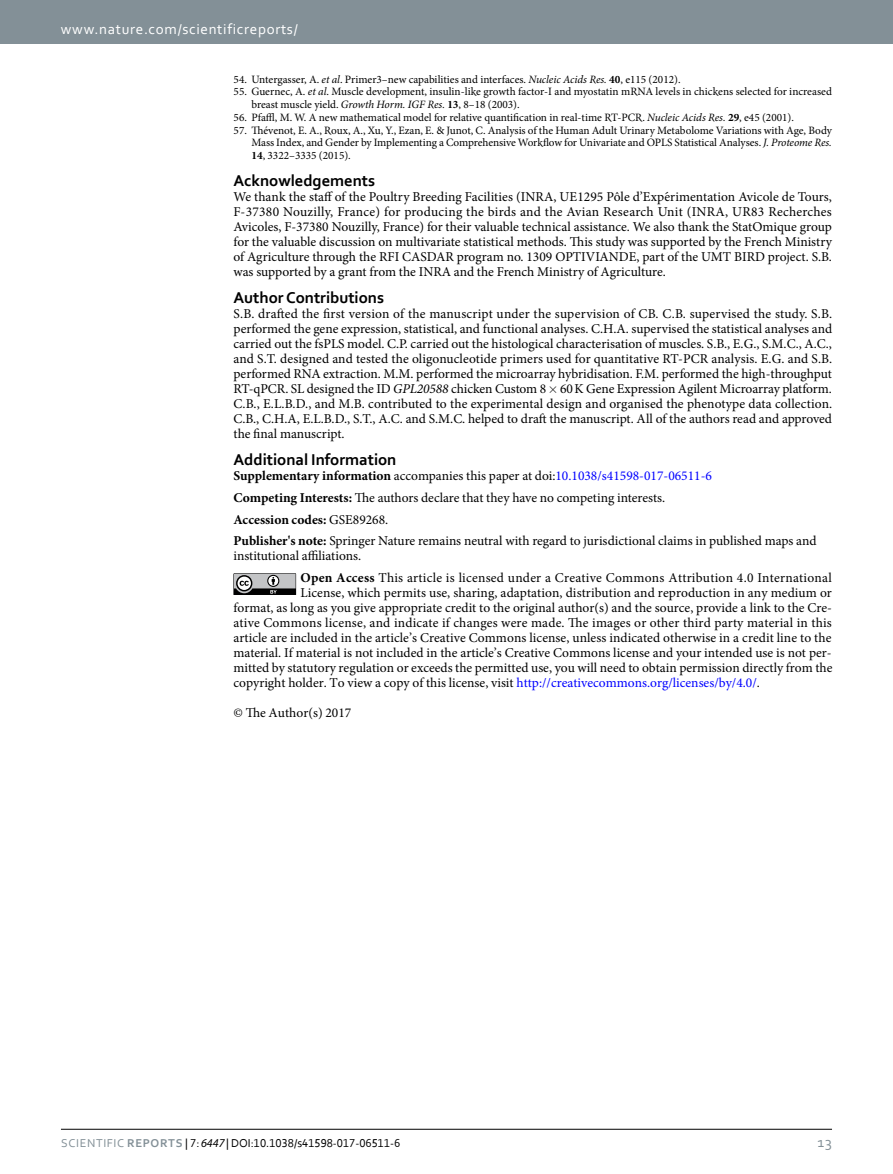
<style>
.page{position:relative;width:893px;height:1174px;background:#fff}
.page>*{position:absolute;margin:0;border:0;box-sizing:border-box;transform-origin:0 0}
.t1{font:16.5px "Corbel Bold 2";color:#000}
.t2{font:15px "Corbel 2";letter-spacing:.045em;color:#fff}
.t3{font:15px "Corbel 2";color:#839097}
.t4{font:13.5px/15px "Minion Pro";color:#000;text-align:justify}
.t5{font:13.5px/21.8px "Minion Pro";letter-spacing:.02em;color:#000}
.t6{font:12px "Corbel";color:#000}
.t7{font:11.25px/12.8px "Minion Pro";color:#000}
.s1{font-style:italic}
.s2{font-weight:700}
.s3{font-family:"STIX General"}
.s4{color:#00f}
.s5{font-family:"Corbel 2";color:#839097}
.s6{font-family:"Corbel Bold 2";color:#839097}
.s7{font-family:"Myriad Pro";font-style:italic}
</style>
<div class="page">
<div style="left:0;top:0;width:893px;height:43px;background:#839097"></div>
<hr style="left:61px;top:1129px;width:771px;height:1px;background:#000">
<svg style="left:233px;top:573px;width:63px;height:22px"></svg>
<p class="t2" style="left:61px;top:19px;width:238px">www.nature.com/scientificreports/</p>
<p class="t7" style="left:234px;top:73px;width:448px">54. Untergasser, A. <span class="s1">et al</span>. Primer3–new capabilities and interfaces. <span class="s1">Nucleic Acids Res.</span> <span class="s2">40</span>, e115 (2012).</p>
<p class="t7" style="left:251px;top:85px;width:582px;text-indent:-18px">55. Guernec, A. <span class="s1">et al</span>. Muscle development, insulin-like growth factor-I and myostatin mRNA levels in chickens selected for increased breast muscle yield. <span class="s1">Growth Horm. IGF Res.</span> <span class="s2">13</span>, 8–18 (2003).</p>
<p class="t7" style="left:234px;top:111px;width:562px">56. Pfaffl, M. W. A new mathematical model for relative quantification in real-time RT-PCR. <span class="s1">Nucleic Acids Res.</span> <span class="s2">29</span>, e45 (2001).</p>
<p class="t7" style="left:251px;top:124px;width:582px;text-align:justify;text-indent:-18px">57. Thévenot, E. A., Roux, A., Xu, Y., Ezan, E. &amp; Junot, C. Analysis of the Human Adult Urinary Metabolome Variations with Age, Body Mass Index, and Gender by Implementing a Comprehensive Workflow for Univariate and OPLS Statistical Analyses. <span class="s1">J. Proteome Res.<br></span><span class="s2">14</span>, 3322–3335 (2015).</p>
<p class="t1" style="left:233px;top:170px;width:143px">Acknowledgements</p>
<p class="t4" style="left:233px;top:189px;width:600px">We thank the staff of the Poultry Breeding Facilities (INRA, UE1295 Pôle d’Expe<span class="s3">́</span>rimentation Avicole de Tours, F-37380 Nouzilly, France) for producing the birds and the Avian Research Unit (INRA, UR83 Recherches Avicoles, F-37380 Nouzilly, France) for their valuable technical assistance. We also thank the StatOmique group for the valuable discussion on multivariate statistical methods. This study was supported by the French Ministry of Agriculture through the RFI CASDAR program no. 1309 OPTIVIANDE, part of the UMT BIRD project. S.B. was supported by a grant from the INRA and the French Ministry of Agriculture.</p>
<p class="t1" style="left:233px;top:287px;width:152px">Author Contributions</p>
<p class="t4" style="left:233px;top:306px;width:600px">S.B. drafted the first version of the manuscript under the supervision of CB. C.B. supervised the study. S.B. performed the gene expression, statistical, and functional analyses. C.H.A. supervised the statistical analyses and carried out the fsPLS model. C.P. carried out the histological characterisation of muscles. S.B., E.G., S.M.C., A.C., and S.T. designed and tested the oligonucleotide primers used for quantitative RT-PCR analysis. E.G. and S.B. performed RNA extraction. M.M. performed the microarray hybridisation. F.M. performed the high-throughput RT-qPCR. SL designed the ID <span class="s1">GPL20588</span> chicken Custom 8 60K Gene Expression Agilent Microarray platform.<br>C.B., E.L.B.D., and M.B. contributed to the experimental design and organised the phenotype data collection.<br>C.B., C.H.A, E.L.B.D., S.T., A.C. and S.M.C. helped to draft the manuscript. All of the authors read and approved the final manuscript.</p>
<p class="t1" style="left:233px;top:449px;width:164px">Additional Information</p>
<p class="t4" style="left:233px;top:465px;width:584px;line-height:21.8px;text-align:left"><span class="s2">Supplementary information</span> accompanies this paper at doi:<span class="s4">10.1038/s41598-017-06511-6<br></span><span class="s2">Competing Interests:</span> The authors declare that they have no competing interests.<br><span class="s2">Accession codes:</span> GSE89268.<br><span class="s2">Publisher's note:</span> Springer Nature remains neutral with regard to jurisdictional claims in published maps and</p>
<p class="t5" style="left:301px;top:545px;width:533px;text-indent:-67px">institutional affiliations.<br><span class="s2">Open Access</span> This article is licensed under a Creative Commons Attribution 4.0 International</p>
<p class="t4" style="left:233px;top:585px;width:601px;text-indent:67px">License, which permits use, sharing, adaptation, distribution and reproduction in any medium or format, as long as you give appropriate credit to the original author(s) and the source, provide a link to the Cre&shy;ative Commons license, and indicate if changes were made. The images or other third party material in this article are included in the article’s Creative Commons license, unless indicated otherwise in a credit line to the material. If material is not included in the article’s Creative Commons license and your intended use is not per&shy;mitted by statutory regulation or exceeds the permitted use, you will need to obtain permission directly from the copyright holder. To view a copy of this license, visit <span class="s4">http://creativecommons.org/licenses/by/4.0/</span>.</p>
<p class="t4" style="left:233px;top:705px;width:119px">© The Author(s) 2017</p>
<p class="t6" style="left:61px;top:1135px;width:341px"><span class="s5">Scientific</span> <span class="s6">REPOrTS</span> | 7: <span class="s7">6447</span> | DOI:10.1038/s41598-017-06511-6</p>
<p class="t3" style="left:817px;top:1132px;width:16px">13</p>
</div>
